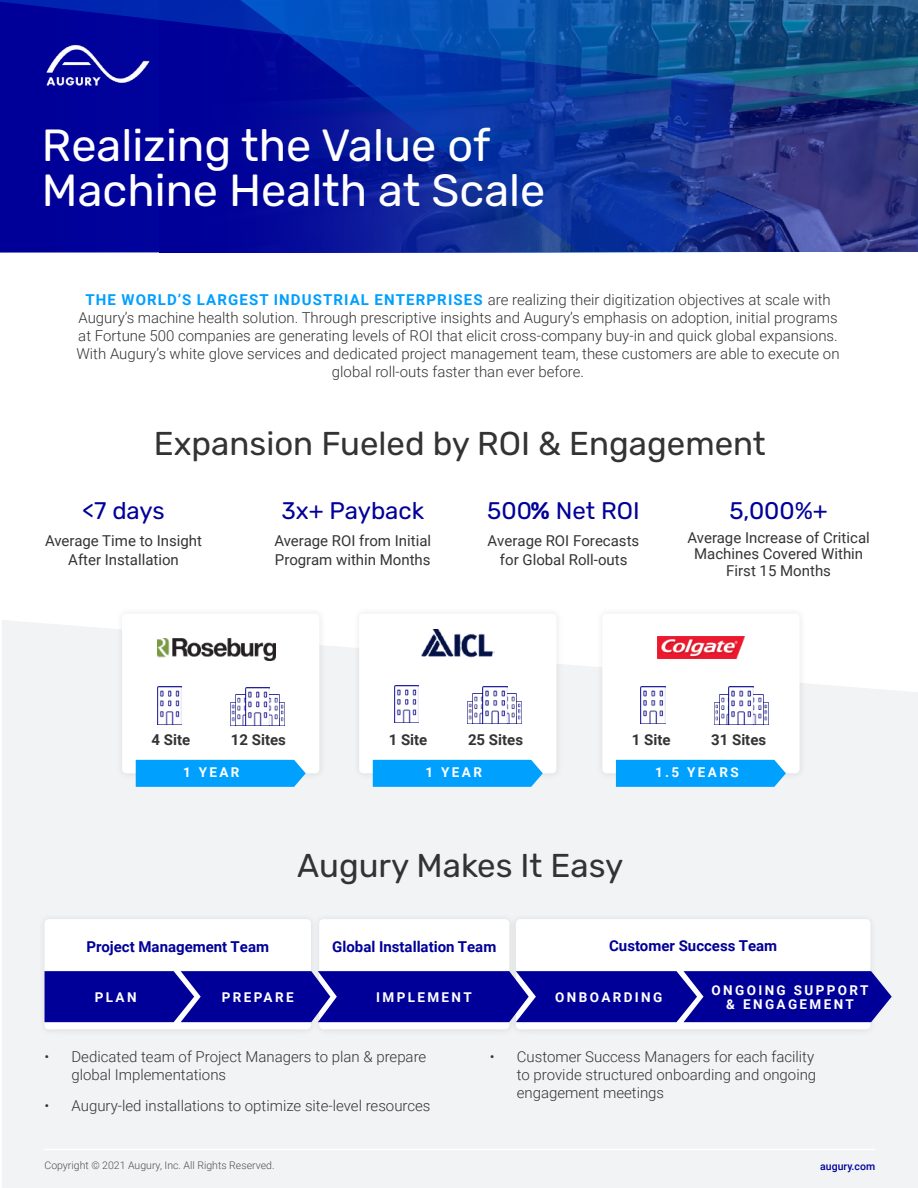
<style>
.page{position:relative;width:918px;height:1188px;background:#fff}
.page>*{position:absolute;margin:0;border:0;box-sizing:border-box;transform-origin:0 0}
.t1{font:45px/45px "Rubik";color:#fff}
.t2{font:33px "Rubik";color:#343333}
.t3{font:24px "Rubik";color:#009}
.t4{font:300 15px/18px "Roboto";color:#343433}
.t5{font:15px/19.5px "Roboto";color:#343433;text-align:center}
.t6{font:700 15px "Roboto";color:#009}
.t7{font:700 15px "Roboto";color:#343433}
.t8{font:700 13.5px/13.5px "Roboto";letter-spacing:.175em;color:#fff;text-align:center}
.t9{font:300 10.5px "Roboto";color:#505050}
.t10{font:500 10.5px "Roboto";color:#009}
.s1{font-weight:700;color:#009fff}
.s2{font-style:inherit}
.s3{font-weight:700}
</style>
<div class="page">
<div style="left:2px;top:620px;width:916px;height:568px;background:#f1f3f4"></div>
<div style="left:38px;top:912px;width:280px;height:125px;background:#eceeef"></div>
<div style="left:45px;top:919px;width:266px;height:110px;background:#fff;border-radius:4px"></div>
<div style="left:312px;top:912px;width:205px;height:125px;background:#eceeef"></div>
<div style="left:319px;top:919px;width:190px;height:110px;background:#fff;border-radius:4px"></div>
<div style="left:509px;top:912px;width:369px;height:125px;background:#eceeef"></div>
<div style="left:516px;top:919px;width:354px;height:110px;background:#fff;border-radius:4px"></div>
<div style="left:0;top:106px;width:160px;height:146px;background:#00019a"></div>
<div style="left:160px;top:0;width:586px;height:253px;background:#000198"></div>
<svg style="left:280px;top:106px;width:638px;height:146px;background:#192f93"></svg>
<svg style="left:0;top:0;width:918px;height:106px;background:#0b359b"></svg>
<hr style="left:43px;top:1149px;width:832px;height:1px;background:#fff">
<div style="left:595px;top:607px;width:212px;height:174px;background:#000;opacity:.1"></div>
<div style="left:602px;top:614px;width:198px;height:159px;background:#fff;border-radius:4px"></div>
<img style="left:658px;top:637px;width:87px;height:22px">
<svg style="left:616px;top:760px;width:170px;height:27px;background:#09a3fe"></svg>
<div style="left:352px;top:607px;width:212px;height:174px;background:#000;opacity:.1"></div>
<div style="left:359px;top:614px;width:197px;height:159px;background:#fff;border-radius:4px"></div>
<img style="left:421px;top:630px;width:74px;height:28px">
<svg style="left:373px;top:760px;width:170px;height:27px;background:#0aa3fe"></svg>
<svg style="left:45px;top:971px;width:847px;height:51px;background:#0b0b9d"></svg>
<img style="left:394px;top:685px;width:25px;height:38px">
<img style="left:482px;top:686px;width:25px;height:38px">
<img style="left:507px;top:694px;width:10px;height:30px">
<img style="left:473px;top:696px;width:9px;height:28px">
<img style="left:517px;top:703px;width:4px;height:21px">
<img style="left:467px;top:702px;width:6px;height:22px">
<img style="left:641px;top:686px;width:25px;height:38px">
<img style="left:729px;top:687px;width:25px;height:37px">
<img style="left:754px;top:694px;width:9px;height:30px">
<img style="left:719px;top:694px;width:10px;height:30px">
<img style="left:763px;top:702px;width:5px;height:22px">
<img style="left:714px;top:702px;width:5px;height:22px">
<div style="left:115px;top:607px;width:212px;height:174px;background:#000;opacity:.1"></div>
<div style="left:122px;top:614px;width:197px;height:159px;background:#fff;border-radius:4px"></div>
<svg style="left:136px;top:760px;width:170px;height:27px;background:#0aa3fe"></svg>
<img style="left:157px;top:687px;width:25px;height:37px">
<img style="left:245px;top:687px;width:25px;height:38px">
<img style="left:270px;top:695px;width:10px;height:30px">
<img style="left:235px;top:695px;width:10px;height:30px">
<img style="left:280px;top:704px;width:4px;height:18px">
<img style="left:230px;top:703px;width:5px;height:22px">
<img style="left:158px;top:638px;width:117px;height:23px">
<h1 class="t1" style="left:42px;top:124px;width:505px">Realizing the Value of<br>Machine Health at Scale</h1>
<p class="t4" style="left:77px;top:290px;width:765px;text-align:center"><span class="s1">THE WORLD’S LARGEST INDUSTRIAL ENTERPRISES</span> are realizing their digitization objectives at scale with Augury’s machine health solution. Through prescriptive insights and Augury’s emphasis on adoption, initial programs at Fortune 500 companies are generating levels of ROI that elicit cross-company buy-in and quick global expansions.<br>With Augury’s white glove services and dedicated project management team, these customers are able to execute on global roll-outs faster than ever before.</p>
<h2 class="t2" style="left:154px;top:425px;width:613px">Expansion Fueled by ROI &amp; Engagement</h2>
<h3 class="t3" style="left:82px;top:498px;width:84px">&lt;7 days</h3>
<p class="t5" style="left:45px;top:530px;width:159px">Average Time to Insight<br>After Installation</p>
<h3 class="t3" style="left:281px;top:498px;width:144px">3x+ Payback</h3>
<p class="t5" style="left:274px;top:530px;width:158px;text-align:left">Average ROI from Initial<br>Program within Months</p>
<h3 class="t3" style="left:487px;top:498px;width:154px"><span class="s2">500</span><span class="s3">%</span> Net ROI</h3>
<p class="t5" style="left:487px;top:530px;width:153px">Average ROI Forecasts for Global <span class="s2">Roll-outs</span></p>
<h3 class="t3" style="left:729px;top:498px;width:100px">5,000%+</h3>
<p class="t5" style="left:687px;top:528px;width:184px;line-height:16.5px">Average Increase of Critical<br>Machines Covered Within<br>First 15 Months</p>
<p class="t7" style="left:152px;top:729px;width:40px"><span class="s2">4</span> Site</p>
<p class="t7" style="left:231px;top:729px;width:57px">12 Sites</p>
<p class="t8" style="left:183px;top:765px;width:58px"><span class="s2">1</span> YEAR</p>
<p class="t7" style="left:389px;top:729px;width:40px">1 Site</p>
<p class="t7" style="left:468px;top:729px;width:57px">25 Sites</p>
<p class="t8" style="left:425px;top:765px;width:58px">1 YEAR</p>
<p class="t7" style="left:632px;top:729px;width:40px">1 Site</p>
<p class="t7" style="left:711px;top:729px;width:57px">31 Sites</p>
<p class="t8" style="left:655px;top:765px;width:85px">1.5 YEARS</p>
<h2 class="t2" style="left:297px;top:847px;width:328px">Augury Makes It Easy</h2>
<p class="t6" style="left:87px;top:936px;width:184px">Project Management Team</p>
<p class="t6" style="left:332px;top:936px;width:166px">Global Installation Team</p>
<p class="t6" style="left:609px;top:935px;width:170px">Customer Success Team</p>
<p class="t8" style="left:95px;top:990px;width:43px">PLAN</p>
<p class="t8" style="left:222px;top:990px;width:73px">PREPARE</p>
<p class="t8" style="left:555px;top:990px;width:109px">ONBOARDING</p>
<p class="t8" style="left:712px;top:983px;width:159px">ONGOING SUPPORT &amp; ENGAGEMENT</p>
<p class="t8" style="left:376px;top:990px;width:97px">IMPLEMENT</p>
<p class="t4" style="left:72px;top:1047px;width:356px;text-indent:-27px">• Dedicated team of Project Managers to plan &amp; prepare global Implementations</p>
<p class="t4" style="left:45px;top:1096px;width:388px">• Augury-led installations to optimize site-level resources</p>
<p class="t4" style="left:517px;top:1047px;width:301px;text-indent:-27px">• Customer Success Managers for each facility to provide structured onboarding and ongoing engagement meetings</p>
<p class="t9" style="left:45px;top:1158px;width:232px">Copyright © 2021 Augury, Inc. All Rights Reserved.</p>
<p class="t10" style="left:820px;top:1159px;width:56px">augury.com</p>
</div>
